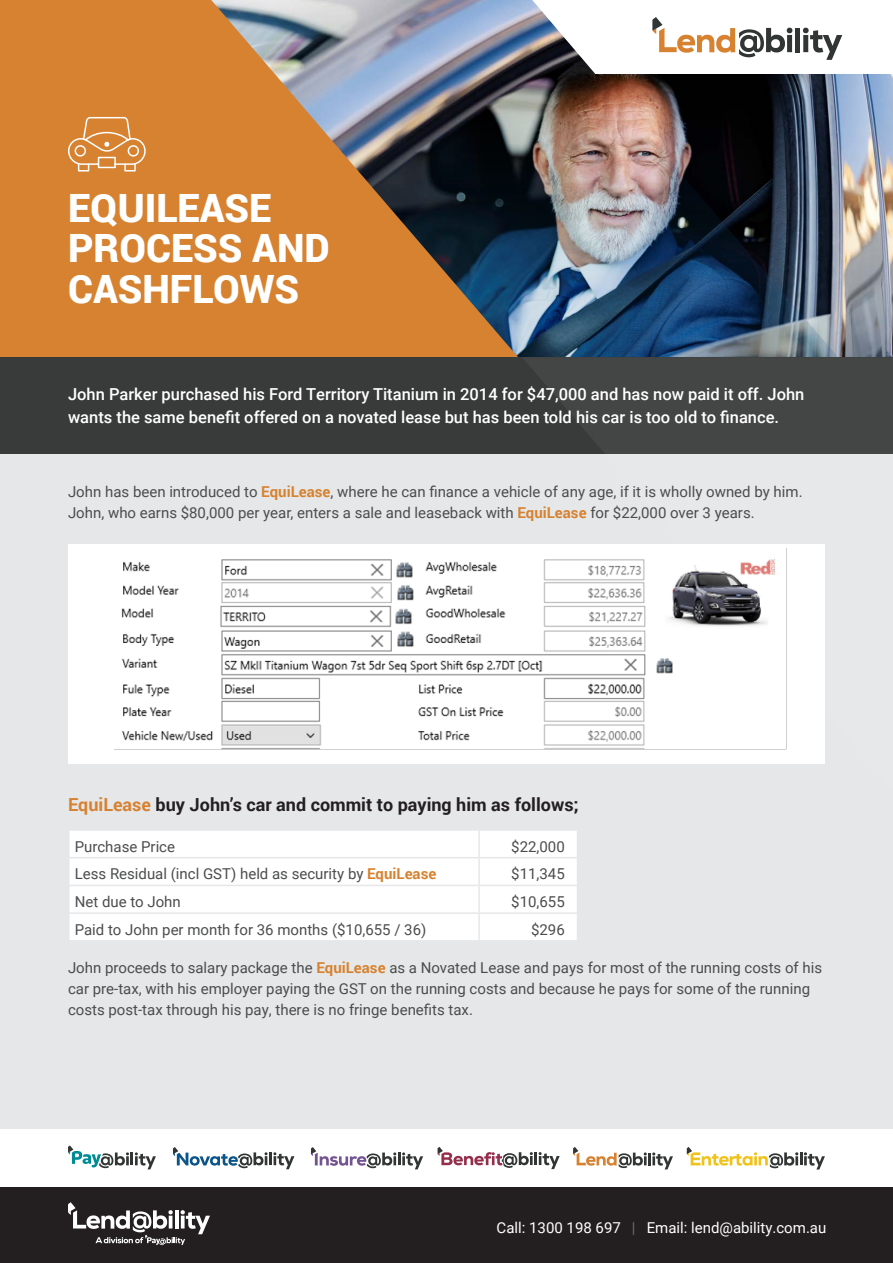
<style>
.page{position:relative;width:893px;height:1263px;background:#fff}
.page>*{position:absolute;margin:0;border:0;box-sizing:border-box;transform-origin:0 0}
.t1{font:900 39px/40.5px "Roboto";color:#fff}
.HEADS{font:700 18px "Roboto";color:#231f20}
.INTRO{font:500 16.5px/22.5px "Roboto";color:#fff}
.BODY{font:15px/21px "Roboto";color:#4b4c4d}
.t2{font:15px "Roboto";color:#fff}
.s1{font-weight:700;color:#d68230}
.s2{color:#d68230}
.s3{color:#6c6d70}
</style>
<div class="page">
<img style="left:839px;top:35px;width:54px;height:322px">
<img style="left:519px;top:0;width:320px;height:357px">
<svg style="left:0;top:0;width:519px;height:357px;background:#b17a47"></svg>
<div style="left:0;top:357px;width:893px;height:209px;background:#393b3a"></div>
<div style="left:0;top:1188px;width:893px;height:75px;background:#231f20"></div>
<div style="left:0;top:454px;width:893px;height:675px;background:#e6e7e9"></div>
<svg style="left:522px;top:358px;width:371px;height:406px"></svg>
<svg style="left:67px;top:116px;width:79px;height:56px;background:#dc9550"></svg>
<svg style="left:68px;top:1145px;width:88px;height:24px"></svg>
<svg style="left:173px;top:1147px;width:121px;height:22px"></svg>
<svg style="left:573px;top:1147px;width:100px;height:22px"></svg>
<svg style="left:311px;top:1147px;width:112px;height:22px"></svg>
<svg style="left:438px;top:1147px;width:122px;height:22px"></svg>
<svg style="left:687px;top:1147px;width:138px;height:22px"></svg>
<div style="left:795px;top:28px;width:5px;height:24px;background:#313533"></div>
<svg style="left:803px;top:28px;width:39px;height:32px"></svg>
<svg style="left:652px;top:17px;width:140px;height:40px"></svg>
<svg style="left:68px;top:1202px;width:142px;height:43px"></svg>
<div style="left:68px;top:544px;width:757px;height:219px;background:#fff"></div>
<img style="left:114px;top:559px;width:672px;height:191px">
<div style="left:70px;top:831px;width:507px;height:109px;background:#fff"></div>
<hr style="left:478px;top:831px;width:2px;height:26px;background:#e6e7e9">
<hr style="left:68px;top:857px;width:411px;height:1px;background:#e6e7e9">
<hr style="left:479px;top:857px;width:99px;height:1px;background:#e6e7e9">
<hr style="left:478px;top:858px;width:2px;height:27px;background:#e6e7e9">
<hr style="left:68px;top:885px;width:411px;height:1px;background:#e6e7e9">
<hr style="left:479px;top:885px;width:99px;height:1px;background:#e6e7e9">
<hr style="left:478px;top:886px;width:2px;height:26px;background:#e6e7e9">
<hr style="left:68px;top:912px;width:411px;height:2px;background:#e6e7e9">
<hr style="left:479px;top:912px;width:99px;height:2px;background:#e6e7e9">
<hr style="left:478px;top:914px;width:2px;height:26px;background:#e6e7e9">
<p class="t1" style="left:68px;top:186px;width:263px">EQUILEASE<br>PROCESS AND<br>CASHFLOWS</p>
<p class="INTRO" style="left:68px;top:382px;width:738px">John Parker purchased his Ford Territory Titanium in 2014 for $47,000 and has now paid it off. John wants the same benefit offered on a novated lease but has been told his car is too old to finance.</p>
<p class="BODY" style="left:68px;top:481px;width:736px">John has been introduced to <span class="s1">EquiLease</span>, where he can finance a vehicle of any age, if it is wholly owned by him.<br>John, who earns $80,000 per year, enters a sale and leaseback with <span class="s1">EquiLease</span> for $22,000 over 3 years.</p>
<p class="HEADS" style="left:68px;top:791px;width:512px"><span class="s2">EquiLease</span> buy John’s car and commit to paying him as follows;</p>
<p class="BODY" style="left:75px;top:835px;width:102px">Purchase Price</p>
<p class="BODY" style="left:511px;top:835px;width:55px">$22,000</p>
<p class="BODY" style="left:75px;top:863px;width:363px">Less Residual (incl GST) held as security by <span class="s1">EquiLease</span></p>
<p class="BODY" style="left:511px;top:863px;width:55px">$11,345</p>
<p class="BODY" style="left:75px;top:891px;width:108px">Net due to John</p>
<p class="BODY" style="left:511px;top:891px;width:55px">$10,655</p>
<p class="BODY" style="left:75px;top:918px;width:353px">Paid to John per month for 36 months ($10,655 / 36)</p>
<p class="BODY" style="left:531px;top:918px;width:35px">$296</p>
<p class="BODY" style="left:68px;top:957px;width:756px">John proceeds to salary package the <span class="s1">EquiLease</span> as a Novated Lease and pays for most of the running costs of his car pre-tax, with his employer paying the GST on the running costs and because he pays for some of the running costs post-tax through his pay, there is no fringe benefits tax.</p>
<p class="t2" style="left:497px;top:1217px;width:331px">Call: 1300 198 697 <span class="s3">|</span> Email: lend@ability.com.au</p>
</div>
